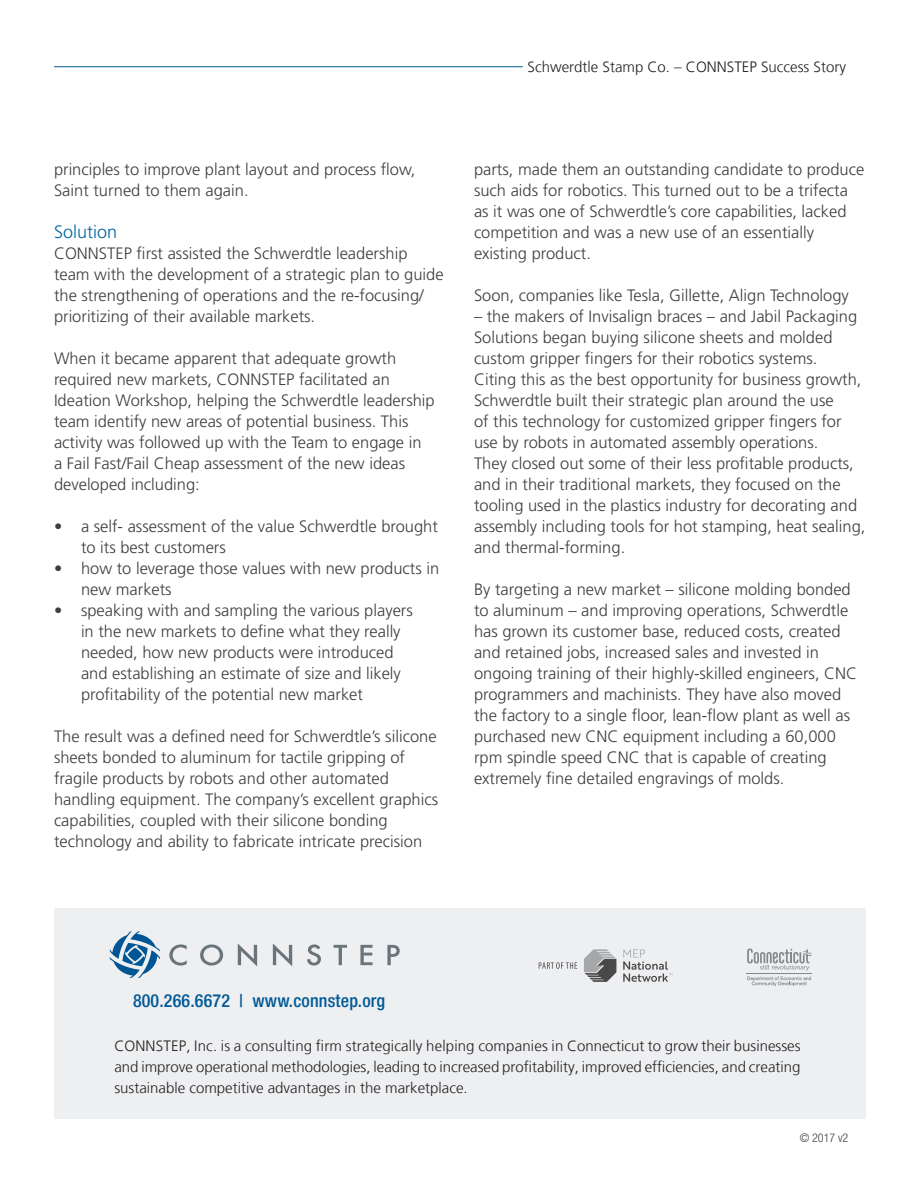
<style>
.page{position:relative;width:918px;height:1188px;background:#fff}
.page>*{position:absolute;margin:0;border:0;box-sizing:border-box;transform-origin:0 0}
.t1{font:500 condensed 18px "Helvetica Neue";letter-spacing:.01em;color:#005a97}
.t2{font:300 18px "Frutiger";color:#02639f}
.t3{font:300 16.5px/21px "Frutiger";color:#3e3e3f}
.t4{font:300 15px/21px "Frutiger LT";color:#231f20;text-align:justify}
.t5{font:300 condensed 12px "Helvetica Neue";color:#3e3e3f}
</style>
<div class="page">
<div style="left:54px;top:908px;width:812px;height:211px;background:#edeff1"></div>
<svg style="left:109px;top:931px;width:51px;height:47px"></svg>
<svg style="left:169px;top:944px;width:18px;height:22px"></svg>
<svg style="left:200px;top:944px;width:23px;height:22px"></svg>
<svg style="left:238px;top:944px;width:19px;height:22px"></svg>
<svg style="left:273px;top:943px;width:19px;height:23px"></svg>
<svg style="left:307px;top:944px;width:14px;height:22px"></svg>
<svg style="left:334px;top:945px;width:13px;height:20px"></svg>
<svg style="left:360px;top:945px;width:13px;height:20px"></svg>
<svg style="left:387px;top:945px;width:13px;height:20px"></svg>
<svg style="left:747px;top:948px;width:65px;height:23px"></svg>
<hr style="left:746px;top:973px;width:66px;height:1px;background:#6d6e71">
<svg style="left:747px;top:977px;width:64px;height:9px"></svg>
<svg style="left:539px;top:962px;width:38px;height:7px"></svg>
<svg style="left:584px;top:949px;width:32px;height:33px"></svg>
<svg style="left:623px;top:949px;width:49px;height:33px"></svg>
<hr style="left:54px;top:66px;width:469px;height:1px;background:#005a97">
<p class="t4" style="left:528px;top:57px;width:320px">Schwerdtle Stamp Co. – CONNSTEP Success Story</p>
<p class="t3" style="left:54px;top:159px;width:363px">principles to improve plant layout and process flow,<br>Saint turned to them again.</p>
<p class="t2" style="left:54px;top:222px;width:65px">Solution</p>
<p class="t3" style="left:54px;top:243px;width:391px">CONNSTEP first assisted the Schwerdtle leadership team with the development of a strategic plan to guide the strengthening of operations and the re-focusing/ prioritizing of their available markets.</p>
<p class="t3" style="left:54px;top:348px;width:382px">When it became apparent that adequate growth required new markets, CONNSTEP facilitated an Ideation Workshop, helping the Schwerdtle leadership team identify new areas of potential business. This activity was followed up with the Team to engage in<br>a Fail Fast/Fail Cheap assessment of the new ideas developed including:</p>
<p class="t3" style="left:81px;top:516px;width:358px;text-indent:-27px">• a self- assessment of the value Schwerdtle brought to its best customers</p>
<p class="t3" style="left:81px;top:558px;width:360px;text-indent:-27px">• how to leverage those values with new products in new markets</p>
<p class="t3" style="left:81px;top:600px;width:333px;text-indent:-27px">• speaking with and sampling the various players in the new markets to define what they really needed, how new products were introduced and establishing an estimate of size and likely profitability of the potential new market</p>
<p class="t3" style="left:54px;top:726px;width:386px">The result was a defined need for Schwerdtle’s silicone sheets bonded to aluminum for tactile gripping of fragile products by robots and other automated handling equipment. The company’s excellent graphics capabilities, coupled with their silicone bonding technology and ability to fabricate intricate precision</p>
<p class="t3" style="left:474px;top:159px;width:392px">parts, made them an outstanding candidate to produce such aids for robotics. This turned out to be a trifecta as it was one of Schwerdtle’s core capabilities, lacked competition and was a new use of an essentially existing product.</p>
<p class="t3" style="left:474px;top:285px;width:376px">Soon, companies like Tesla, Gillette, Align Technology</p>
<p class="t3" style="left:474px;top:306px;width:385px">– the makers of Invisalign braces – and Jabil Packaging<br>Solutions began buying silicone sheets and molded custom gripper fingers for their robotics systems.</p>
<p class="t3" style="left:474px;top:369px;width:393px">Citing this as the best opportunity for business growth, Schwerdtle built their strategic plan around the use<br>of this technology for customized gripper fingers for use by robots in automated assembly operations.<br>They closed out some of their less profitable products, and in their traditional markets, they focused on the tooling used in the plastics industry for decorating and assembly including tools for hot stamping, heat sealing, and thermal-forming.</p>
<p class="t3" style="left:474px;top:579px;width:385px">By targeting a new market – silicone molding bonded to aluminum – and improving operations, Schwerdtle has grown its customer base, reduced costs, created and retained jobs, increased sales and invested in ongoing training of their highly-skilled engineers, CNC programmers and machinists. They have also moved the factory to a single floor, lean-flow plant as well as purchased new CNC equipment including a 60,000 rpm spindle speed CNC that is capable of creating extremely fine detailed engravings of molds.</p>
<p class="t1" style="left:133px;top:990px;width:254px">800.266.6672 | www.connstep.org</p>
<p class="t4" style="left:114px;top:1036px;width:688px">CONNSTEP, Inc. is a consulting firm strategically helping companies in Connecticut to grow their businesses and improve operational methodologies, leading to increased profitability, improved efficiencies, and creating sustainable competitive advantages in the marketplace.</p>
<p class="t5" style="left:800px;top:1130px;width:50px">© 2017 v2</p>
</div>
